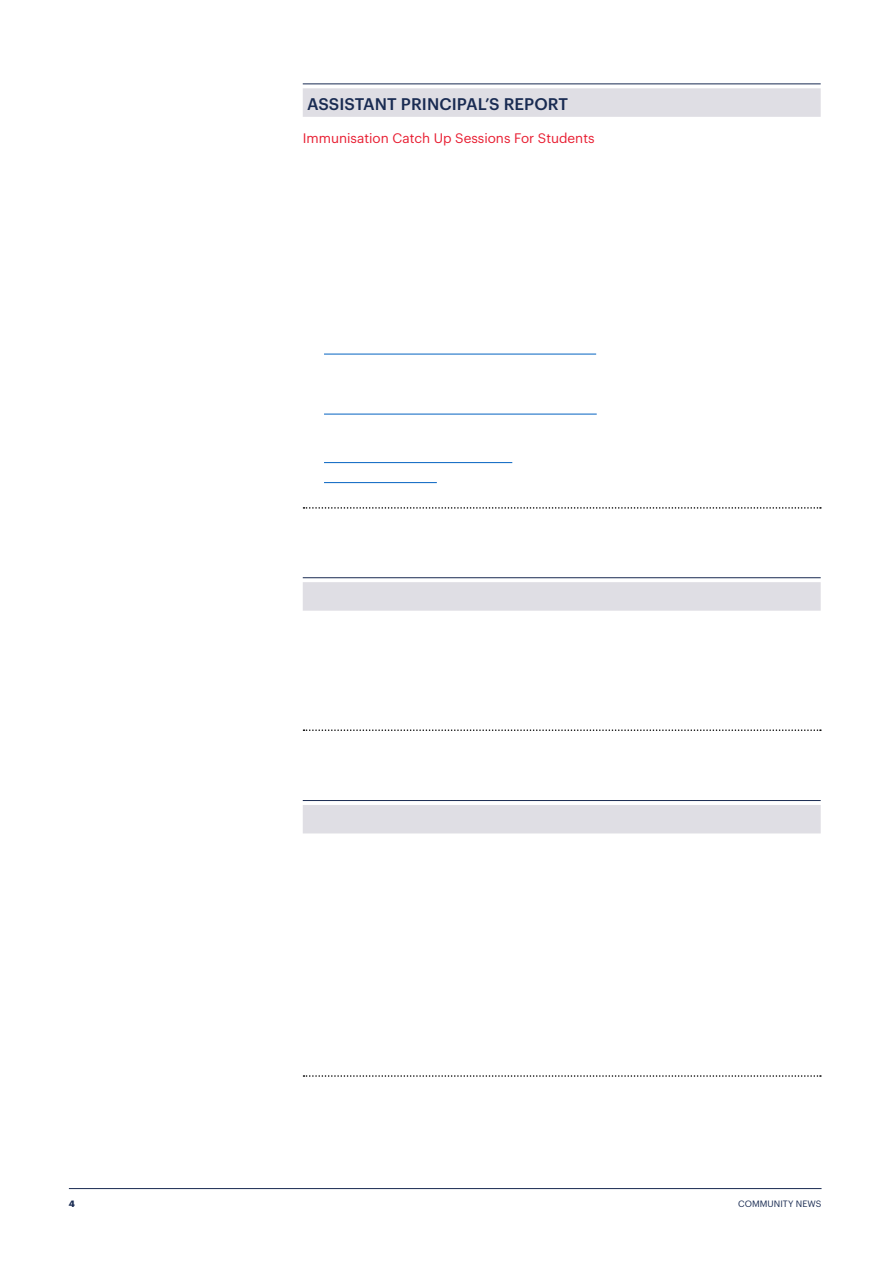
<style>
.page{position:relative;width:893px;height:1263px;background:#fff}
.page>*{position:absolute;margin:0;border:0;box-sizing:border-box;transform-origin:0 0}
.t1{font:500 16.5px "Graphik";letter-spacing:.005em;color:#192b52}
.t2{font:13.5px "Graphik";color:#e81d31}
.t3{font:9px "Graphik";letter-spacing:.005em;color:#192b52}
.t4{font:700 9px "Graphik";color:#192b52}
</style>
<div class="page">
<hr style="left:69px;top:1188px;width:752px;height:1px;background:#192b52">
<hr style="left:303px;top:84px;width:518px;height:1px;background:#192b52">
<div style="left:303px;top:88px;width:518px;height:29px;background:#dfdee4"></div>
<hr style="left:324px;top:354px;width:272px;height:1px;background:#0563c1">
<hr style="left:324px;top:414px;width:273px;height:1px;background:#0563c1">
<hr style="left:324px;top:462px;width:188px;height:1px;background:#0563c1">
<hr style="left:324px;top:482px;width:113px;height:1px;background:#0563c1">
<svg style="left:303px;top:507px;width:518px;height:2px"></svg>
<hr style="left:303px;top:577px;width:518px;height:1px;background:#192b52">
<div style="left:303px;top:582px;width:518px;height:29px;background:#dfdee4"></div>
<svg style="left:303px;top:729px;width:518px;height:2px"></svg>
<hr style="left:303px;top:800px;width:518px;height:1px;background:#192b52">
<div style="left:303px;top:805px;width:518px;height:28px;background:#dfdee4"></div>
<svg style="left:303px;top:1075px;width:518px;height:2px"></svg>
<p class="t1" style="left:307px;top:91px;width:263px">ASSISTANT PRINCIPAL’S REPORT</p>
<p class="t2" style="left:303px;top:128px;width:293px">Immunisation Catch Up Sessions For Students</p>
<p class="t4" style="left:69px;top:1196px;width:8px">4</p>
<p class="t3" style="left:738px;top:1196px;width:85px">COMMUNITY NEWS</p>
</div>
